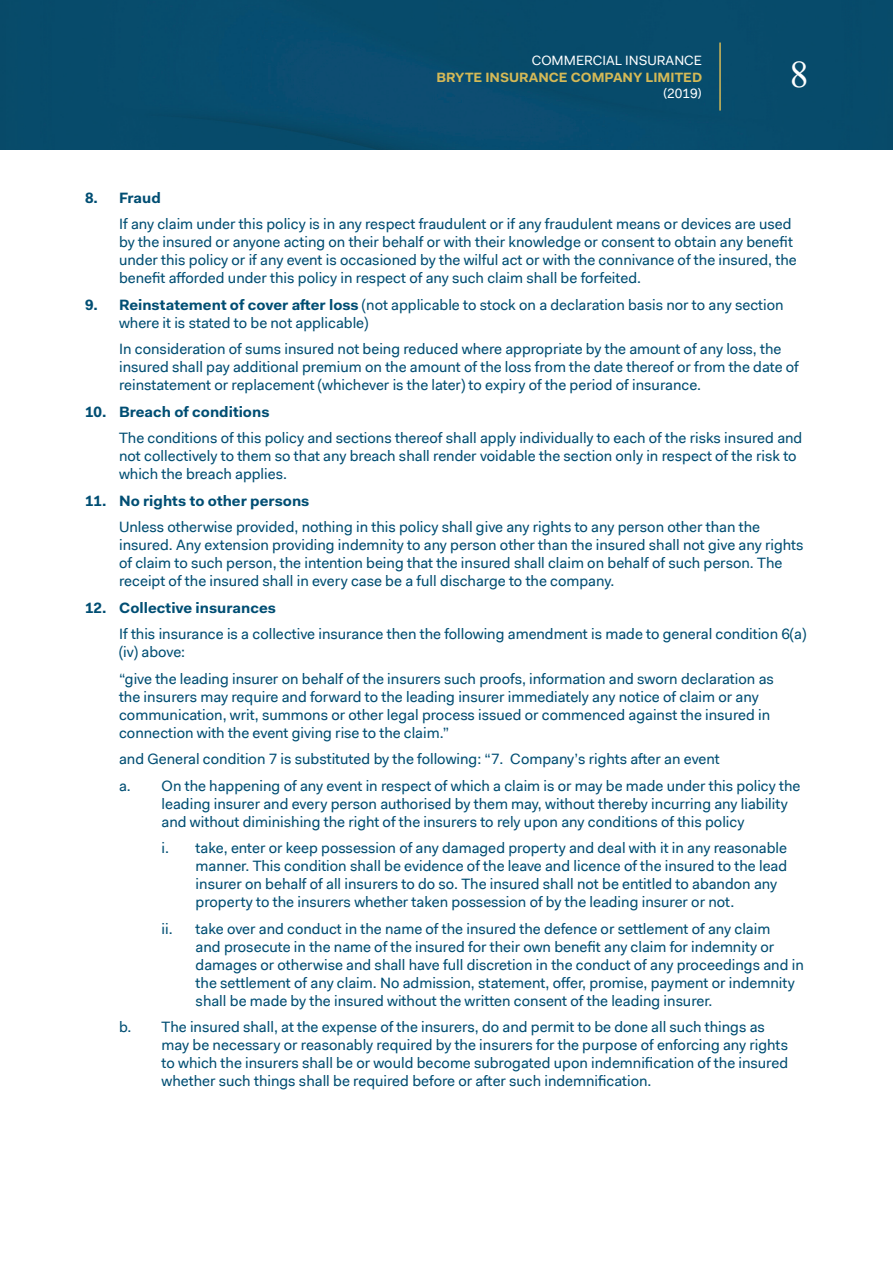
<style>
.page{position:relative;width:893px;height:1263px;background:#fff}
.page>*{position:absolute;margin:0;border:0;box-sizing:border-box;transform-origin:0 0}
.t1{font:37.5px "Times New Roman";color:#fff}
.t2{font:15px/18px "Fakt Pro";color:#004e73}
.t3{font:700 15px "Fakt Pro";color:#004e73}
.t4{font:700 13.5px "Fakt Pro";color:#d4b957}
.t5{font:13.5px "Fakt Pro";color:#fff}
.s1{font-weight:700}
</style>
<div class="page">
<div style="left:0;top:0;width:893px;height:150px;background:#074b6b"></div>
<hr style="left:719px;top:43px;width:2px;height:68px;background:#d4b957">
<p class="t5" style="left:532px;top:52px;width:172px">Commercial I nsurance</p>
<p class="t4" style="left:436px;top:68px;width:267px">Bryte insurance company limited</p>
<p class="t5" style="left:663px;top:84px;width:41px">(2019)</p>
<h1 class="t1" style="left:790px;top:49px;width:20px">8</h1>
<p class="t3" style="left:85px;top:187px;width:77px">8. Fraud</p>
<p class="t2" style="left:119px;top:215px;width:679px">If any claim under this policy is in any respect fraudulent or if any fraudulent means or devices are used by the insured or anyone acting on their behalf or with their knowledge or consent to obtain any benefit under this policy or if any event is occasioned by the wilful act or with the connivance of the insured, the benefit afforded under this policy in respect of any such claim shall be forfeited.</p>
<p class="t2" style="left:119px;top:295px;width:666px;text-indent:-34px"><span class="s1">9. Reinstatement of cover after loss</span> (not applicable to stock on a declaration basis nor to any section where it is stated to be not applicable)</p>
<p class="t2" style="left:119px;top:340px;width:681px">In consideration of sums insured not being reduced where appropriate by the amount of any loss, the insured shall pay additional premium on the amount of the loss from the date thereof or from the date of reinstatement or replacement (whichever is the later) to expiry of the period of insurance.</p>
<p class="t3" style="left:85px;top:401px;width:186px">10. Breach of conditions</p>
<p class="t2" style="left:119px;top:429px;width:685px">The conditions of this policy and sections thereof shall apply individually to each of the risks insured and not collectively to them so that any breach shall render voidable the section only in respect of the risk to which the breach applies.</p>
<p class="t3" style="left:85px;top:490px;width:226px">11. No rights to other persons</p>
<p class="t2" style="left:119px;top:518px;width:686px">Unless otherwise provided, nothing in this policy shall give any rights to any person other than the insured. Any extension providing indemnity to any person other than the insured shall not give any rights of claim to such person, the intention being that the insured shall claim on behalf of such person. The receipt of the insured shall in every case be a full discharge to the company.</p>
<p class="t3" style="left:85px;top:597px;width:192px">12. Collective insurances</p>
<p class="t2" style="left:119px;top:625px;width:689px">If this insurance is a collective insurance then the following amendment is made to general condition 6(a) (iv) above:</p>
<p class="t2" style="left:119px;top:669px;width:656px">“give the leading insurer on behalf of the insurers such proofs, information and sworn declaration as the insurers may require and forward to the leading insurer immediately any notice of claim or any communication, writ, summons or other legal process issued or commenced against the insured in connection with the event giving rise to the claim.”</p>
<p class="t2" style="left:119px;top:746px;width:683px;line-height:26.5px">and General condition 7 is substituted by the following: “7. Company’s rights after an event<br>a. On the happening of any event in respect of which a claim is or may be made under this policy the</p>
<p class="t2" style="left:162px;top:794px;width:628px">leading insurer and every person authorised by them may, without thereby incurring any liability and without diminishing the right of the insurers to rely upon any conditions of this policy</p>
<p class="t2" style="left:196px;top:839px;width:593px;text-indent:-34px">i. take, enter or keep possession of any damaged property and deal with it in any reasonable manner. This condition shall be evidence of the leave and licence of the insured to the lead insurer on behalf of all insurers to do so. The insured shall not be entitled to abandon any property to the insurers whether taken possession of by the leading insurer or not.</p>
<p class="t2" style="left:196px;top:919px;width:610px;text-indent:-34px">ii. take over and conduct in the name of the insured the defence or settlement of any claim<br>and prosecute in the name of the insured for their own benefit any claim for indemnity or damages or otherwise and shall have full discretion in the conduct of any proceedings and in the settlement of any claim. No admission, statement, offer, promise, payment or indemnity shall be made by the insured without the written consent of the leading insurer.</p>
<p class="t2" style="left:162px;top:1018px;width:628px;text-indent:-43px">b. The insured shall, at the expense of the insurers, do and permit to be done all such things as may be necessary or reasonably required by the insurers for the purpose of enforcing any rights to which the insurers shall be or would become subrogated upon indemnification of the insured whether such things shall be required before or after such indemnification.</p>
</div>
